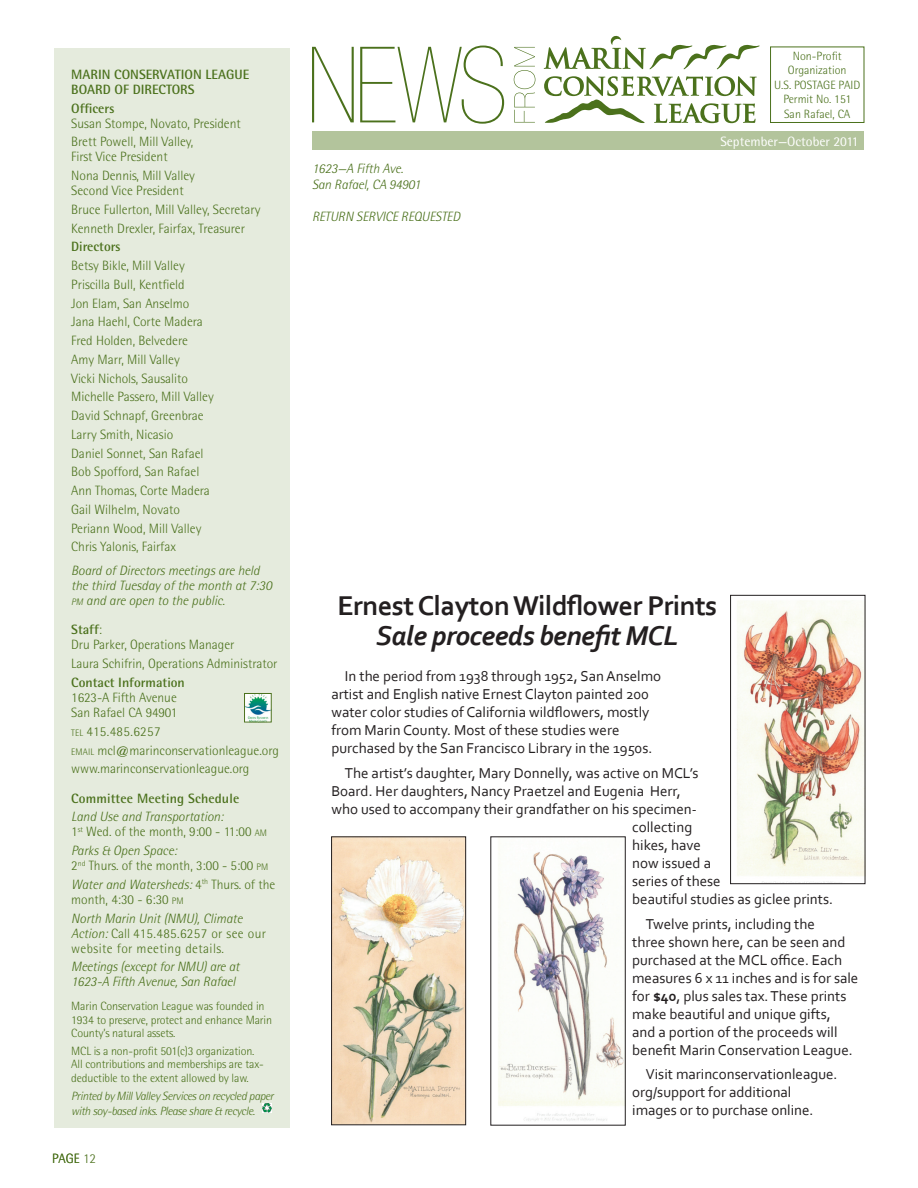
<style>
.page{position:relative;width:918px;height:1188px;background:#fff}
.page>*{position:absolute;margin:0;border:0;box-sizing:border-box;transform-origin:0 0}
.t1{font:700 28.5px "Corbel";letter-spacing:-.02em;color:#231f20}
.t2{font:italic 700 28.5px "Corbel";letter-spacing:-.02em;color:#231f20}
.t3{font:15px/18px "Corbel";color:#231f20}
.t4{font:300 13.5px/18.8px "Rotis Semi Sans Std";color:#4b711c}
.t5{font:italic 300 13.5px/15px "Rotis Semi Sans Std";letter-spacing:-.01em;color:#4b711c}
.t6{font:700 13.5px "Rotis Semi Sans Std";color:#4b711c}
.t7{font:300 13.5px/15px "Rotis Semi Sans Std";letter-spacing:.03em;color:#4b711c}
.t8{font:13.5px "Rotis Semi Sans Std";color:#fff}
.t9{font:300 12px/13.5px "Rotis Semi Sans Std";letter-spacing:-.01em;color:#4b711c}
.t10{font:italic 300 12px/15px "Rotis Semi Sans Std";letter-spacing:-.03em;color:#4b711c}
.s1{font-size:9.45px}
.s2{font-weight:700}
.s3{font-style:italic}
</style>
<div class="page">
<div style="left:54px;top:48px;width:235px;height:1080px;background:#e5ebdd"></div>
<svg style="left:544px;top:76px;width:213px;height:47px"></svg>
<svg style="left:544px;top:35px;width:216px;height:34px"></svg>
<div style="left:312px;top:131px;width:552px;height:18px;background:#b3c49c"></div>
<svg style="left:514px;top:47px;width:21px;height:76px"></svg>
<svg style="left:312px;top:46px;width:192px;height:78px"></svg>
<div style="left:770px;top:47px;width:94px;height:76px;border:1px solid #4b711c"></div>
<img style="left:246px;top:695px;width:23px;height:25px">
<div style="left:244px;top:693px;width:27px;height:29px;border:1px solid #4b711c"></div>
<svg style="left:263px;top:1104px;width:8px;height:9px"></svg>
<img style="left:498px;top:850px;width:125px;height:271px">
<img style="left:737px;top:600px;width:126px;height:282px">
<div style="left:730px;top:595px;width:135px;height:289px;border:1px solid #231f20"></div>
<img style="left:333px;top:839px;width:131px;height:284px">
<div style="left:331px;top:837px;width:135px;height:288px;border:1px solid #231f20"></div>
<p class="t6" style="left:71px;top:66px;width:19px">Marin</p>
<p class="t6" style="left:114px;top:66px;width:16px">Conservation</p>
<p class="t6" style="left:206px;top:66px;width:15px">League</p>
<p class="t6" style="left:71px;top:81px;width:17px">Board</p>
<p class="t6" style="left:115px;top:81px;width:34px">of Directors</p>
<p class="t6" style="left:71px;top:100px;width:45px">Officers</p>
<p class="t4" style="left:71px;top:114px;width:171px">Susan Stompe, Novato, President<br>Brett Powell, Mill Valley,</p>
<p class="t4" style="left:71px;top:147px;width:125px">First Vice President<br>Nona Dennis, Mill Valley</p>
<p class="t4" style="left:71px;top:181px;width:191px">Second Vice President<br>Bruce Fullerton, Mill Valley, Secretary<br>Kenneth Drexler, Fairfax, Treasurer</p>
<p class="t6" style="left:71px;top:239px;width:51px">Directors</p>
<p class="t4" style="left:71px;top:256px;width:144px">Betsy Bikle, Mill Valley<br>Priscilla Bull, Kentfield<br>Jon Elam, San Anselmo<br>Jana Haehl, Corte Madera<br>Fred Holden, Belvedere<br>Amy Marr, Mill Valley<br>Vicki Nichols, Sausalito<br>Michelle Passero, Mill Valley<br>David Schnapf, Greenbrae<br>Larry Smith, Nicasio<br>Daniel Sonnet, San Rafael<br>Bob Spofford, San Rafael<br>Ann Thomas, Corte Madera<br>Gail Wilhelm, Novato<br>Periann Wood, Mill Valley<br>Chris Yalonis, Fairfax</p>
<p class="t5" style="left:71px;top:563px;width:202px">Board of Directors meetings are held the third Tuesday of the month at 7:30 <span class="s1">pm</span> and are open to the public.</p>
<p class="t4" style="left:71px;top:622px;width:165px;line-height:15px"><span class="s2">Staff</span>:<br>Dru Parker, Operations Manager</p>
<p class="t4" style="left:71px;top:654px;width:208px">Laura Schifrin, Operations Administrator</p>
<p class="t6" style="left:71px;top:674px;width:115px">Contact Information</p>
<p class="t4" style="left:71px;top:690px;width:108px;line-height:15px">1623-A Fifth Avenue<br>San Rafael CA 94901</p>
<p class="t4" style="left:71px;top:722px;width:209px"><span class="s1">TEL</span> 415.485.6257<br><span class="s1">EMAIL</span> mcl@marinconservationleague.org www.marinconservationleague.org</p>
<p class="t6" style="left:71px;top:790px;width:170px">Committee Meeting Schedule</p>
<p class="t4" style="left:71px;top:809px;width:197px;line-height:15px"><span class="s3">Land Use and Transportation:<br></span>1<sup>st</sup> Wed. of the month, 9:00 - 11:00 <span class="s1">AM</span></p>
<p class="t4" style="left:71px;top:843px;width:199px;line-height:15px"><span class="s3">Parks &amp; Open Space:<br></span>2<sup>nd</sup> Thurs. of the month, 3:00 - 5:00 <span class="s1">PM</span></p>
<p class="t4" style="left:71px;top:877px;width:206px;line-height:15px"><span class="s3">Water and Watersheds:</span> 4<sup>th</sup> Thurs. of the month, 4:30 - 6:30 <span class="s1">PM</span></p>
<p class="t7" style="left:71px;top:911px;width:196px"><span class="s3">North Marin Unit (NMU), Climate<br>Action:</span> Call 415.485.6257 or see our website for meeting details.</p>
<p class="t5" style="left:71px;top:959px;width:170px">Meetings (except for NMU) are at<br>1623-A Fifth Avenue, San Rafael</p>
<p class="t9" style="left:71px;top:1000px;width:202px">Marin Conservation League was founded in<br>1934 to preserve, protect and enhance Marin<br>County’s natural assets.</p>
<p class="t9" style="left:71px;top:1044px;width:194px">MCL is a non-profit 501(c)3 organization.<br>All contributions and memberships are tax&shy;deductible to the extent allowed by law.</p>
<p class="t10" style="left:71px;top:1089px;width:204px">Printed by Mill Valley Services on recycled paper with soy-based inks. Please share &amp; recycle.</p>
<p class="t4" style="left:52px;top:1149px;width:45px">PAGE 12</p>
<p class="t5" style="left:312px;top:160px;width:110px;line-height:16.2px">1623—A Fifth Ave.<br>San Rafael, CA 94901</p>
<p class="t5" style="left:312px;top:209px;width:150px">RETURN SERVICE REQUESTED</p>
<p class="t9" style="left:774px;top:49px;width:88px;line-height:14.4px;text-align:center">Non-Profit<br>Organization<br>U.S. POSTAGE PAID<br>Permit No. 151<br>San Rafael, CA</p>
<p class="t8" style="left:720px;top:133px;width:140px">September—October 2011</p>
<h1 class="t1" style="left:338px;top:588px;width:381px">Ernest Clayton Wildflower Prints</h1>
<h1 class="t2" style="left:376px;top:618px;width:304px">Sale proceeds benefit MCL</h1>
<p class="t3" style="left:331px;top:667px;width:331px;text-indent:14px">In the period from 1938 through 1952, San Anselmo artist and English native Ernest Clayton painted 200 water color studies of California wildflowers, mostly from Marin County. Most of these studies were purchased by the San Francisco Library in the 1950s.</p>
<p class="t3" style="left:345px;top:764px;width:355px">The artist’s daughter, Mary Donnelly, was active on MCL’s</p>
<p class="t3" style="left:331px;top:782px;width:351px">Board. Her daughters, Nancy Praetzel and Eugenia Herr,</p>
<p class="t3" style="left:331px;top:800px;width:367px">who used to accompany their grandfather on his specimen-</p>
<p class="t3" style="left:632px;top:818px;width:62px">collecting</p>
<p class="t3" style="left:632px;top:836px;width:70px">hikes, have</p>
<p class="t3" style="left:632px;top:854px;width:80px">now issued a</p>
<p class="t3" style="left:632px;top:872px;width:90px">series of these</p>
<p class="t3" style="left:632px;top:890px;width:202px">beautiful studies as giclee prints.</p>
<p class="t3" style="left:632px;top:914px;width:228px;text-indent:14px">Twelve prints, including the<br>three shown here, can be seen and purchased at the MCL office. Each measures 6 x 11 inches and is for sale for <span class="s2">$40</span>, plus sales tax. These prints make beautiful and unique gifts,<br>and a portion of the proceeds will benefit Marin Conservation League.</p>
<p class="t3" style="left:632px;top:1065px;width:207px;text-indent:14px">Visit marinconservationleague. org/support for additional images or to purchase online.</p>
</div>
